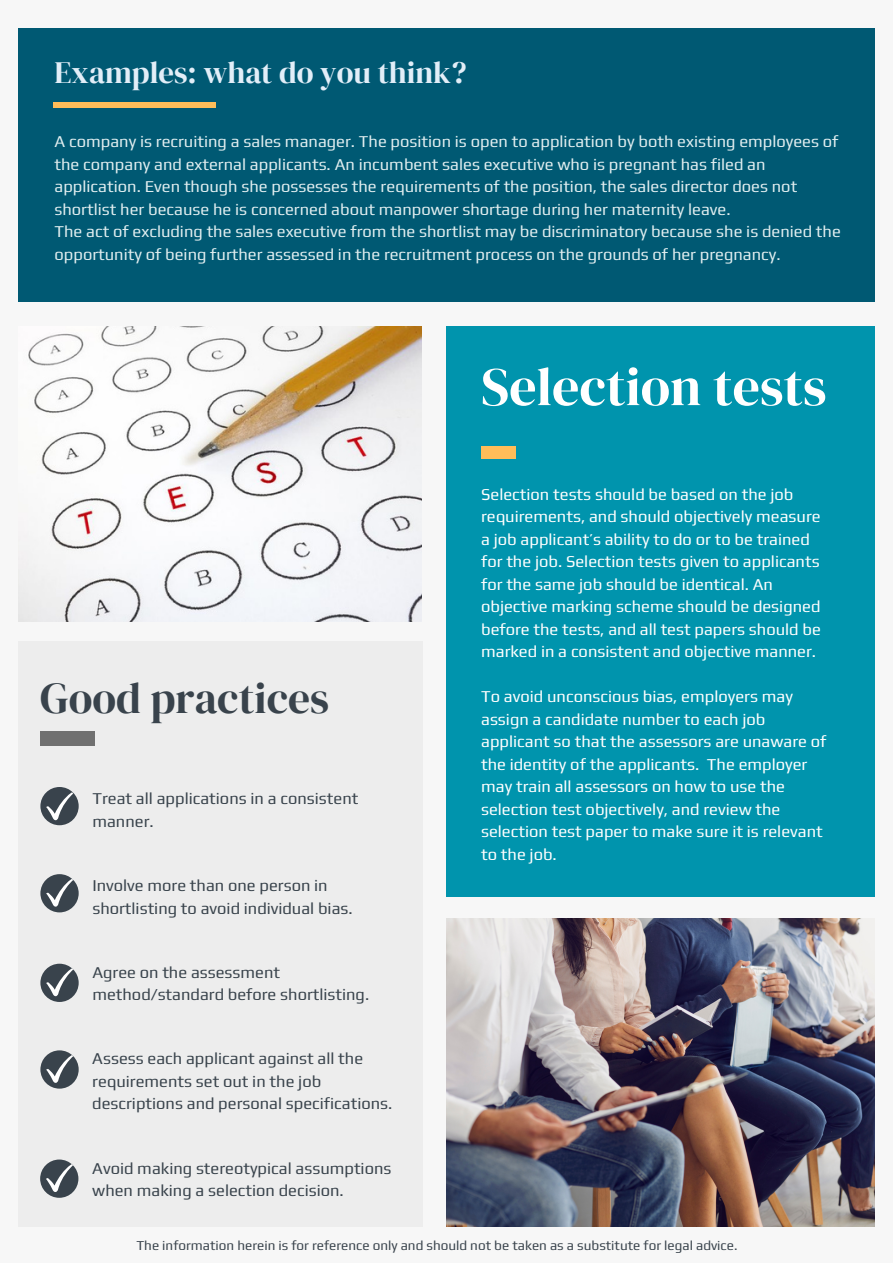
<style>
.page{position:relative;width:893px;height:1264px;background:#fff}
.page>*{position:absolute;margin:0;border:0;box-sizing:border-box;transform-origin:0 0}
.t1{font:54px "DM Serif Display";color:#fff}
.t2{font:43.5px "DM Serif Display";color:#39434c}
.t3{font:30.75px "DM Serif Display";color:#e2eef8}
.t4{font:16.5px/22.5px "Play";color:#fff}
.t5{font:16.5px/22.5px "Play";color:#e1eef0}
.t6{font:16.5px/22.5px "Play";color:#39434c}
.t7{font:13.5px "Play";color:#39434c}
</style>
<div class="page">
<div style="left:0;top:0;width:892px;height:1262px;background:#f7f7f7"></div>
<div style="left:18px;top:28px;width:856px;height:274px;background:#005973"></div>
<div style="left:446px;top:326px;width:428px;height:570px;background:#0094ad"></div>
<div style="left:481px;top:446px;width:34px;height:13px;background:#ffbd59"></div>
<div style="left:54px;top:103px;width:162px;height:5px;background:#ffbd59"></div>
<img style="left:19px;top:326px;width:403px;height:295px">
<div style="left:18px;top:641px;width:404px;height:585px;background:#ebebeb"></div>
<div style="left:40px;top:874px;width:39px;height:38px;background:#39434c;border-radius:50%"></div>
<svg style="left:46px;top:878px;width:27px;height:28px"></svg>
<div style="left:40px;top:731px;width:55px;height:14px;background:#707070"></div>
<div style="left:40px;top:787px;width:39px;height:38px;background:#39434c;border-radius:50%"></div>
<svg style="left:46px;top:792px;width:27px;height:28px"></svg>
<div style="left:40px;top:963px;width:39px;height:38px;background:#39434c;border-radius:50%"></div>
<svg style="left:46px;top:968px;width:27px;height:28px"></svg>
<div style="left:40px;top:1050px;width:39px;height:38px;background:#39434c;border-radius:50%"></div>
<svg style="left:46px;top:1054px;width:27px;height:28px"></svg>
<div style="left:40px;top:1159px;width:38px;height:38px;background:#39434c;border-radius:50%"></div>
<svg style="left:46px;top:1164px;width:27px;height:27px"></svg>
<img style="left:446px;top:918px;width:428px;height:308px">
<p class="t3" style="left:54px;top:51px;width:413px">Examples: what do you think?</p>
<p class="t5" style="left:54px;top:130px;width:785px">A company is recruiting a sales manager. The position is open to application by both existing employees of the company and external applicants. An incumbent sales executive who is pregnant has filed an application. Even though she possesses the requirements of the position, the sales director does not shortlist her because he is concerned about manpower shortage during her maternity leave.</p>
<p class="t5" style="left:54px;top:220px;width:787px">The act of excluding the sales executive from the shortlist may be discriminatory because she is denied the opportunity of being further assessed in the recruitment process on the grounds of her pregnancy.</p>
<p class="t2" style="left:40px;top:668px;width:290px">Good practices</p>
<p class="t6" style="left:92px;top:787px;width:267px">Treat all applications in a consistent manner.</p>
<p class="t6" style="left:92px;top:874px;width:262px">Involve more than one person in shortlisting to avoid individual bias.</p>
<p class="t6" style="left:92px;top:960px;width:278px">Agree on the assessment method/standard before shortlisting.</p>
<p class="t6" style="left:92px;top:1047px;width:301px">Assess each applicant against all the requirements set out in the job descriptions and personal specifications.</p>
<p class="t6" style="left:92px;top:1156px;width:300px">Avoid making stereotypical assumptions when making a selection decision.</p>
<p class="t1" style="left:481px;top:349px;width:347px">Selection tests</p>
<p class="t4" style="left:481px;top:482px;width:341px">Selection tests should be based on the job requirements, and should objectively measure a job applicant’s ability to do or to be trained for the job. Selection tests given to applicants for the same job should be identical. An objective marking scheme should be designed before the tests, and all test papers should be marked in a consistent and objective manner.</p>
<p class="t4" style="left:481px;top:685px;width:347px">To avoid unconscious bias, employers may assign a candidate number to each job applicant so that the assessors are unaware of the identity of the applicants. The employer may train all assessors on how to use the selection test objectively, and review the selection test paper to make sure it is relevant to the job.</p>
<p class="t7" style="left:136px;top:1237px;width:602px">The information herein is for reference only and should not be taken as a substitute for legal advice.</p>
</div>
